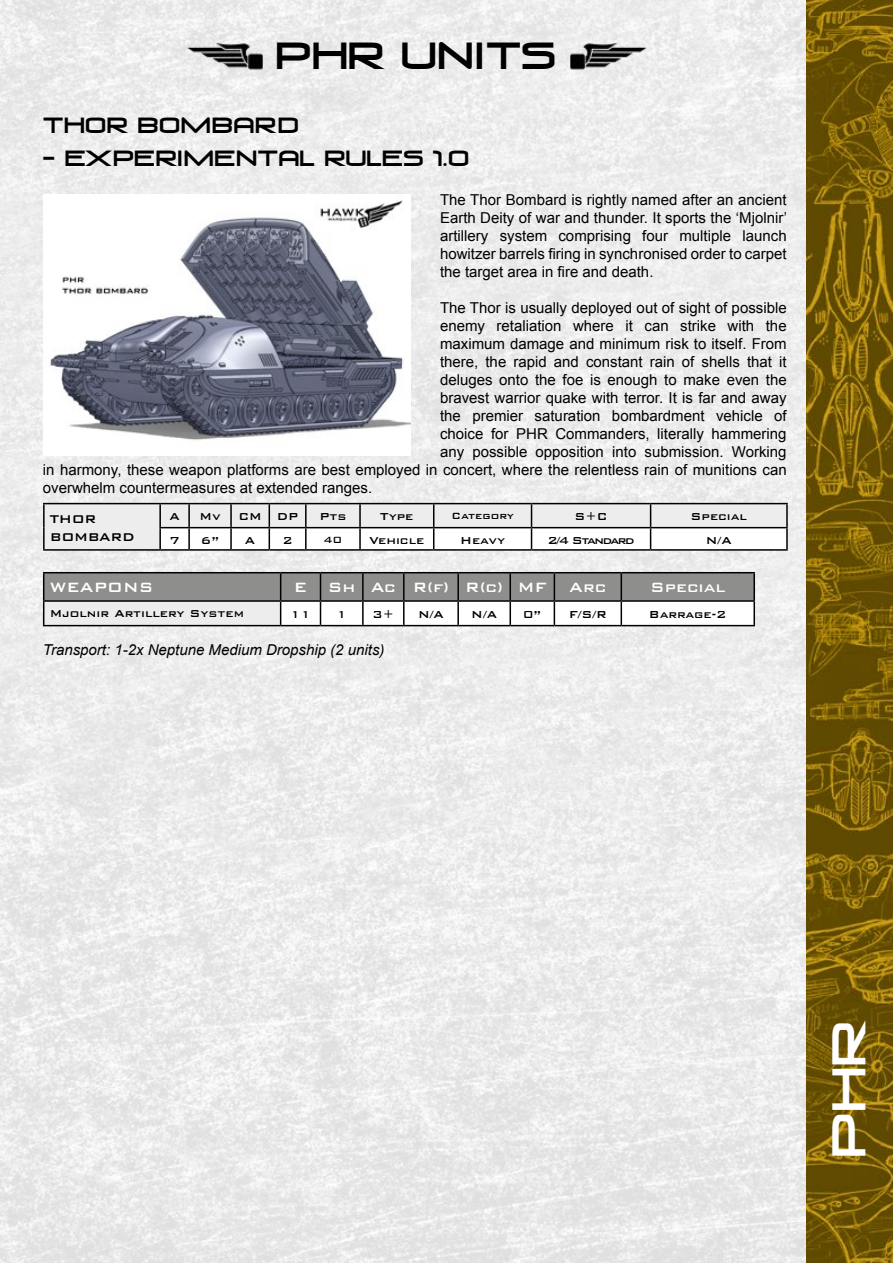
<style>
.page{position:relative;width:893px;height:1263px;background:#fff}
.page>*{position:absolute;margin:0;border:0;box-sizing:border-box;transform-origin:0 0}
.t1{font:45px "Venus Rising";color:#fff}
.t2{font:36px "Venus Rising";color:#000}
.t3{font:21px "Venus Rising";color:#000}
.t4{font:500 18px "Bank Gothic BT";color:#fff}
.t5{font:15px/18px "Arial";color:#000;text-align:justify}
.t6{font:italic 15px "Arial";color:#000}
.t7{font:500 15px/18px "Bank Gothic BT";letter-spacing:-.025em;color:#000}
.t8{font:500 13.5px "Bank Gothic BT";color:#000}
.t9{font:500 13.5px "Bank Gothic BT";letter-spacing:-.1em;color:#000}
.t10{font:500 12px "Bank Gothic BT";color:#000}
</style>
<div class="page">
<img style="left:0;top:0;width:806px;height:1263px">
<img style="left:806px;top:0;width:87px;height:1263px">
<hr style="left:43px;top:572px;width:238px;height:1px;background:#000">
<hr style="left:281px;top:572px;width:39px;height:1px;background:#000">
<hr style="left:320px;top:572px;width:43px;height:1px;background:#000">
<hr style="left:363px;top:572px;width:41px;height:1px;background:#000">
<hr style="left:404px;top:572px;width:54px;height:1px;background:#000">
<hr style="left:458px;top:572px;width:52px;height:1px;background:#000">
<hr style="left:510px;top:572px;width:44px;height:1px;background:#000">
<hr style="left:554px;top:572px;width:67px;height:1px;background:#000">
<hr style="left:621px;top:572px;width:134px;height:1px;background:#000">
<hr style="left:753px;top:573px;width:2px;height:27px;background:#000">
<hr style="left:621px;top:600px;width:134px;height:2px;background:#000">
<svg style="left:43px;top:573px;width:711px;height:52px"></svg>
<hr style="left:753px;top:602px;width:2px;height:23px;background:#000">
<hr style="left:43px;top:625px;width:238px;height:1px;background:#000">
<hr style="left:281px;top:625px;width:39px;height:1px;background:#000">
<hr style="left:320px;top:625px;width:43px;height:1px;background:#000">
<hr style="left:363px;top:625px;width:41px;height:1px;background:#000">
<hr style="left:404px;top:625px;width:54px;height:1px;background:#000">
<hr style="left:458px;top:625px;width:52px;height:1px;background:#000">
<hr style="left:510px;top:625px;width:44px;height:1px;background:#000">
<hr style="left:554px;top:625px;width:67px;height:1px;background:#000">
<hr style="left:621px;top:625px;width:134px;height:1px;background:#000">
<img style="left:186px;top:43px;width:78px;height:26px">
<img style="left:570px;top:43px;width:77px;height:26px">
<div style="left:44px;top:504px;width:116px;height:46px;background:#ededed"></div>
<hr style="left:43px;top:503px;width:117px;height:1px;background:#000">
<hr style="left:43px;top:504px;width:2px;height:24px;background:#000">
<hr style="left:159px;top:504px;width:2px;height:23px;background:#000">
<hr style="left:651px;top:503px;width:137px;height:1px;background:#000">
<hr style="left:786px;top:504px;width:2px;height:23px;background:#000">
<hr style="left:43px;top:528px;width:2px;height:21px;background:#000">
<hr style="left:159px;top:527px;width:30px;height:1px;background:#000">
<hr style="left:159px;top:528px;width:2px;height:21px;background:#000">
<hr style="left:651px;top:527px;width:137px;height:1px;background:#000">
<svg style="left:160px;top:503px;width:627px;height:46px"></svg>
<hr style="left:786px;top:528px;width:2px;height:21px;background:#000">
<hr style="left:43px;top:549px;width:117px;height:2px;background:#000">
<hr style="left:160px;top:549px;width:29px;height:2px;background:#000">
<hr style="left:189px;top:549px;width:42px;height:2px;background:#000">
<hr style="left:231px;top:549px;width:38px;height:2px;background:#000">
<hr style="left:269px;top:549px;width:37px;height:2px;background:#000">
<hr style="left:306px;top:549px;width:54px;height:2px;background:#000">
<hr style="left:360px;top:549px;width:74px;height:2px;background:#000">
<hr style="left:434px;top:549px;width:97px;height:2px;background:#000">
<hr style="left:531px;top:549px;width:120px;height:2px;background:#000">
<hr style="left:651px;top:549px;width:137px;height:2px;background:#000">
<img style="left:44px;top:194px;width:366px;height:261px">
<h2 class="t2" style="left:276px;top:36px;width:280px">PHR UNITS</h2>
<h3 class="t3" style="left:43px;top:113px;width:258px">THOR BOMBARD</h3>
<h3 class="t3" style="left:43px;top:147px;width:428px">- EXPERIMENTAL RULES 1.0</h3>
<p class="t5" style="left:440px;top:190px;width:349px">The Thor Bombard is rightly named after an ancient Earth Deity of war and thunder. It sports the ‘Mjolnir’ artillery system comprising four multiple launch howitzer barrels firing in synchronised order to carpet the target area in fire and death.</p>
<p class="t5" style="left:440px;top:298px;width:348px">The Thor is usually deployed out of sight of possible</p>
<p class="t5" style="left:440px;top:316px;width:348px">enemy retaliation where it can strike with the</p>
<p class="t5" style="left:440px;top:334px;width:348px">maximum damage and minimum risk to itself. From</p>
<p class="t5" style="left:440px;top:352px;width:348px">there, the rapid and constant rain of shells that it</p>
<p class="t5" style="left:440px;top:370px;width:348px">deluges onto the foe is enough to make even the</p>
<p class="t5" style="left:440px;top:388px;width:348px">bravest warrior quake with terror. It is far and away</p>
<p class="t5" style="left:440px;top:406px;width:348px">the premier saturation bombardment vehicle of</p>
<p class="t5" style="left:440px;top:424px;width:348px">choice for PHR Commanders, literally hammering</p>
<p class="t5" style="left:440px;top:442px;width:348px">any possible opposition into submission. Working</p>
<p class="t5" style="left:43px;top:460px;width:745px">in harmony, these weapon platforms are best employed in concert, where the relentless rain of munitions can</p>
<p class="t5" style="left:43px;top:478px;width:331px">overwhelm countermeasures at extended ranges.</p>
<p class="t7" style="left:50px;top:510px;width:86px">THOR<br>BOMBARD</p>
<p class="t8" style="left:169px;top:509px;width:12px">A</p>
<p class="t8" style="left:200px;top:509px;width:23px">Mv</p>
<p class="t8" style="left:238px;top:509px;width:61px">CM DP</p>
<p class="t8" style="left:319px;top:509px;width:28px">Pts</p>
<p class="t8" style="left:380px;top:509px;width:35px">Type</p>
<p class="t10" style="left:451px;top:509px;width:64px">Category</p>
<p class="t8" style="left:575px;top:509px;width:34px">S+C</p>
<p class="t8" style="left:691px;top:509px;width:58px">Special</p>
<p class="t8" style="left:169px;top:533px;width:12px">7</p>
<p class="t8" style="left:201px;top:533px;width:20px">6”</p>
<p class="t8" style="left:245px;top:533px;width:12px">A</p>
<p class="t8" style="left:282px;top:533px;width:12px">2</p>
<p class="t10" style="left:324px;top:533px;width:20px">40</p>
<p class="t8" style="left:369px;top:533px;width:56px">Vehicle</p>
<p class="t8" style="left:460px;top:533px;width:46px">Heavy</p>
<p class="t9" style="left:547px;top:533px;width:89px">2/4 Standard</p>
<p class="t8" style="left:706px;top:533px;width:27px">N/A</p>
<p class="t4" style="left:50px;top:578px;width:105px">WEAPONS</p>
<p class="t4" style="left:294px;top:578px;width:254px">E Sh Ac R(f) R(c) MF</p>
<p class="t4" style="left:569px;top:578px;width:39px">Arc</p>
<p class="t4" style="left:650px;top:578px;width:77px">Special</p>
<p class="t8" style="left:50px;top:606px;width:196px">Mjolnir Artillery System</p>
<p class="t8" style="left:290px;top:607px;width:22px">11</p>
<p class="t8" style="left:336px;top:607px;width:12px">1</p>
<p class="t8" style="left:372px;top:607px;width:23px">3+</p>
<p class="t8" style="left:418px;top:607px;width:27px">N/A</p>
<p class="t8" style="left:471px;top:607px;width:27px">N/A</p>
<p class="t8" style="left:523px;top:607px;width:20px">0”</p>
<p class="t8" style="left:569px;top:607px;width:40px">F/S/R</p>
<p class="t8" style="left:649px;top:607px;width:79px">Barrage-2</p>
<p class="t6" style="left:43px;top:640px;width:343px">Transport: 1-2x Neptune Medium Dropship (2 units)</p>
<h1 class="t1" style="left:824px;top:1157px;width:137px;rotate:-90deg">PHR</h1>
</div>
